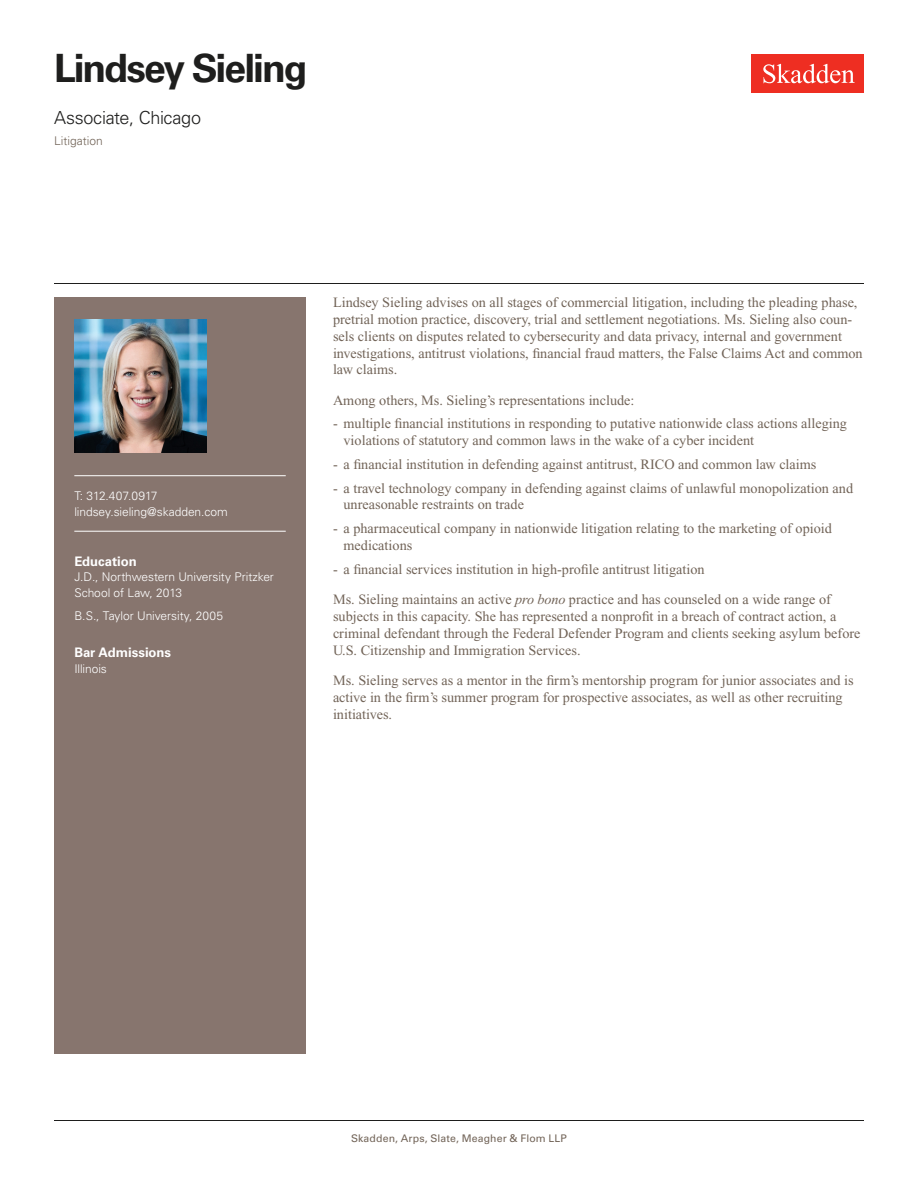
<style>
.page{position:relative;width:918px;height:1188px;background:#fff}
.page>*{position:absolute;margin:0;border:0;box-sizing:border-box;transform-origin:0 0}
.Name{font:700 39px "Univers LT Std";letter-spacing:-.05em;color:#1e1e1d}
.Title_and_Office{font:300 18px "Univers LT Std";letter-spacing:-.015em;color:#1e1e1d}
.Main_Body{font:14.25px/16.8px "Times New Roman PS Std";color:#726458}
.Main_Body_Bulleted{font:14.25px/16.8px "Times New Roman PS Std";color:#726458}
.Bar_Admission_Educat{font:700 13.2px "Univers LT Std";letter-spacing:-.005em;color:#fff}
.Sidebar_text{font:300 12px/15.8px "Univers LT Std";letter-spacing:-.005em;color:#fff}
.Email{font:300 12px "Univers LT Std";letter-spacing:-.005em;color:#fff}
.Phone_Number{font:300 12px "Univers LT Std";letter-spacing:-.015em;color:#fff}
.Practice{font:300 12px "Univers LT Std";color:#726458}
.Folio{font:10.5px "Univers LT Std";letter-spacing:.01em;color:#726458}
.s1{font-style:italic}
</style>
<div class="page">
<div style="left:752px;top:54px;width:112px;height:39px;background:#ee2e22"></div>
<svg style="left:763px;top:64px;width:92px;height:19px"></svg>
<div style="left:54px;top:297px;width:252px;height:756px;background:#87756e"></div>
<hr style="left:74px;top:475px;width:212px;height:1px;background:#fff">
<hr style="left:74px;top:531px;width:212px;height:1px;background:#fff">
<img style="left:74px;top:320px;width:132px;height:132px">
<hr style="left:54px;top:1120px;width:810px;height:1px;background:#1e1e1d">
<hr style="left:54px;top:283px;width:810px;height:1px;background:#1e1e1d">
<h1 class="Name" style="left:54px;top:46px;width:255px">Lindsey Sieling</h1>
<h2 class="Title_and_Office" style="left:54px;top:107px;width:149px">Associate, Chicago</h2>
<h3 class="Practice" style="left:54px;top:134px;width:50px">Litigation</h3>
<p class="Phone_Number" style="left:74px;top:489px;width:85px">T: 312.407.0917</p>
<p class="Email" style="left:74px;top:504px;width:155px">lindsey.sieling@skadden.com</p>
<p class="Bar_Admission_Educat" style="left:74px;top:553px;width:64px">Education</p>
<p class="Sidebar_text" style="left:74px;top:569px;width:201px">J.D., Northwestern University Pritzker<br>School of Law, 2013</p>
<p class="Sidebar_text" style="left:74px;top:608px;width:150px">B.S., Taylor University, 2005</p>
<p class="Bar_Admission_Educat" style="left:74px;top:644px;width:98px">Bar Admissions</p>
<p class="Sidebar_text" style="left:74px;top:660px;width:34px">Illinois</p>
<p class="Main_Body" style="left:333px;top:294px;width:531px">Lindsey Sieling advises on all stages of commercial litigation, including the pleading phase, pretrial motion practice, discovery, trial and settlement negotiations. Ms. Sieling also coun&shy;sels clients on disputes related to cybersecurity and data privacy, internal and government investigations, antitrust violations, financial fraud matters, the False Claims Act and common law claims.</p>
<p class="Main_Body" style="left:333px;top:392px;width:303px">Among others, Ms. Sieling’s representations include:</p>
<p class="Main_Body_Bulleted" style="left:344px;top:415px;width:505px;text-indent:-10px">- multiple financial institutions in responding to putative nationwide class actions alleging violations of statutory and common laws in the wake of a cyber incident</p>
<p class="Main_Body_Bulleted" style="left:333px;top:456px;width:485px">- a financial institution in defending against antitrust, RICO and common law claims</p>
<p class="Main_Body_Bulleted" style="left:344px;top:479px;width:511px;text-indent:-10px">- a travel technology company in defending against claims of unlawful monopolization and unreasonable restraints on trade</p>
<p class="Main_Body_Bulleted" style="left:344px;top:520px;width:490px;text-indent:-10px">- a pharmaceutical company in nationwide litigation relating to the marketing of opioid medications</p>
<p class="Main_Body_Bulleted" style="left:333px;top:560px;width:373px">- a financial services institution in high-profile antitrust litigation</p>
<p class="Main_Body" style="left:333px;top:591px;width:529px">Ms. Sieling maintains an active <span class="s1">pro bono</span> practice and has counseled on a wide range of subjects in this capacity. She has represented a nonprofit in a breach of contract action, a criminal defendant through the Federal Defender Program and clients seeking asylum before U.S. Citizenship and Immigration Services.</p>
<p class="Main_Body" style="left:333px;top:672px;width:522px">Ms. Sieling serves as a mentor in the firm’s mentorship program for junior associates and is active in the firm’s summer program for prospective associates, as well as other recruiting initiatives.</p>
<p class="Folio" style="left:351px;top:1132px;width:217px">Skadden, Arps, Slate, Meagher &amp; Flom LLP</p>
</div>
